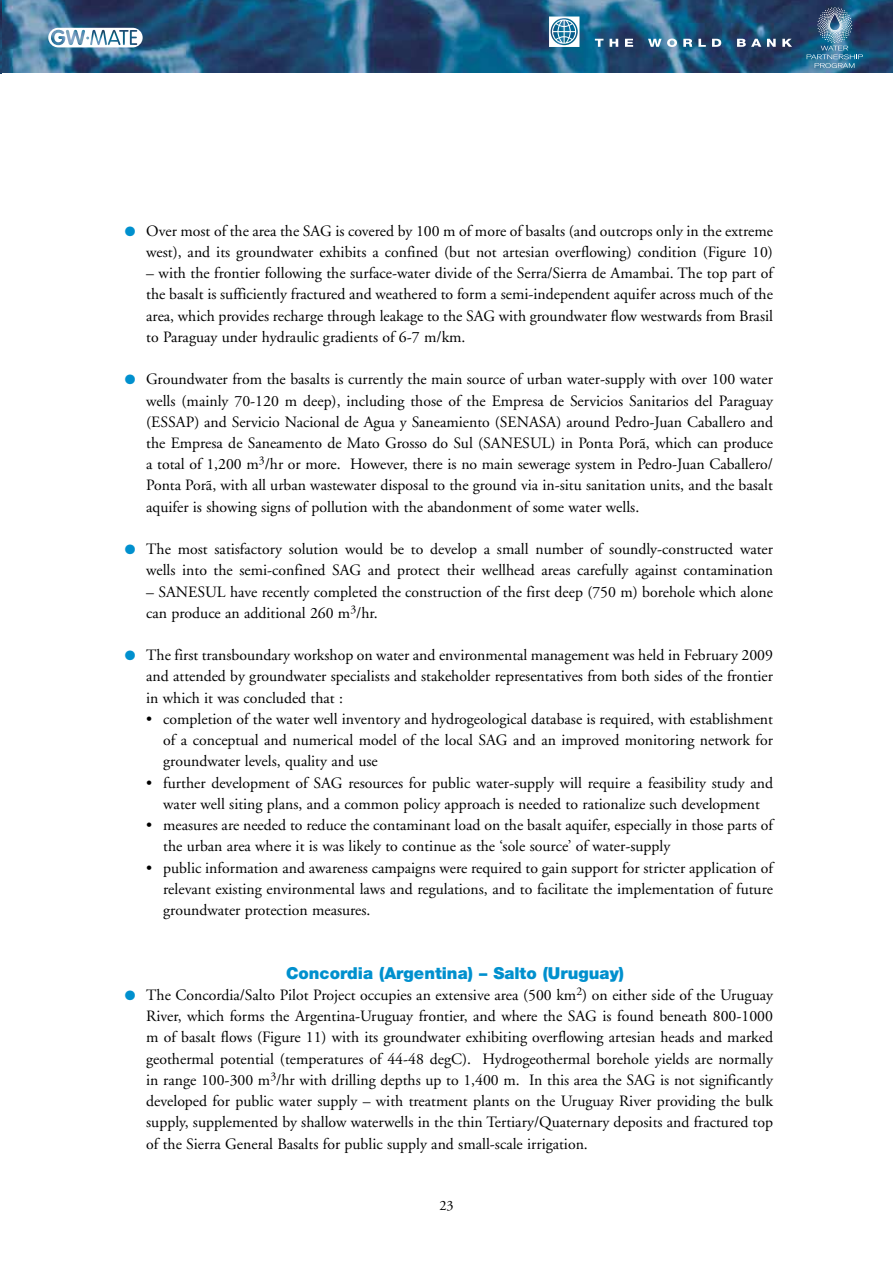
<style>
.page{position:relative;width:893px;height:1263px;background:#fff}
.page>*{position:absolute;margin:0;border:0;box-sizing:border-box;transform-origin:0 0}
.t1{font:900 16.5px "Helvetica Neue";color:#0090ce}
.t2{font:15.75px/21.3px "Adobe Garamond";color:#000;text-align:justify}
.t3{font:14.25px "Adobe Garamond";color:#000}
.s1{color:#0090ce}
</style>
<div class="page">
<img style="left:1px;top:0;width:892px;height:73px">
<svg style="left:549px;top:17px;width:30px;height:30px"></svg>
<svg style="left:595px;top:39px;width:8px;height:8px"></svg>
<svg style="left:610px;top:13px;width:96px;height:34px;background:#3a6d91"></svg>
<svg style="left:712px;top:35px;width:64px;height:12px"></svg>
<svg style="left:782px;top:35px;width:10px;height:12px"></svg>
<svg style="left:48px;top:28px;width:95px;height:19px"></svg>
<svg style="left:807px;top:7px;width:56px;height:61px;background:#437192"></svg>
<hr style="left:0;top:0;width:1px;height:73px;background:#0090ce">
<p class="t2" style="left:125px;top:220px;width:649px;text-align:right"><span class="s1">●</span> Over most of the area the SAG is covered by 100 m of more of basalts (and outcrops only in the extreme west), and its groundwater exhibits a confined (but not artesian overflowing) condition (Figure 10)</p>
<p class="t2" style="left:146px;top:263px;width:628px">– with the frontier following the surface-water divide of the Serra/Sierra de Amambai. The top part of the basalt is sufficiently fractured and weathered to form a semi-independent aquifer across much of the area, which provides recharge through leakage to the SAG with groundwater flow westwards from Brasil to Paraguay under hydraulic gradients of 6-7 m/km.</p>
<p class="t2" style="left:146px;top:369px;width:628px;text-indent:-21px"><span class="s1">●</span> Groundwater from the basalts is currently the main source of urban water-supply with over 100 water wells (mainly 70-120 m deep), including those of the Empresa de Servicios Sanitarios del Paraguay (ESSAP) and Servicio Nacional de Agua y Saneamiento (SENASA) around Pedro-Juan Caballero and the Empresa de Saneamento de Mato Grosso do Sul (SANESUL) in Ponta Porã, which can produce a total of 1,200 m<sup>3</sup>/hr or more. However, there is no main sewerage system in Pedro-Juan Caballero/ Ponta Porã, with all urban wastewater disposal to the ground via in-situ sanitation units, and the basalt aquifer is showing signs of pollution with the abandonment of some water wells.</p>
<p class="t2" style="left:125px;top:539px;width:650px;text-align:right"><span class="s1">●</span> The most satisfactory solution would be to develop a small number of soundly-constructed water wells into the semi-confined SAG and protect their wellhead areas carefully against contamination</p>
<p class="t2" style="left:146px;top:581px;width:628px">– SANESUL have recently completed the construction of the first deep (750 m) borehole which alone can produce an additional 260 m<sup>3</sup>/hr.</p>
<p class="t2" style="left:146px;top:645px;width:628px;text-indent:-21px"><span class="s1">●</span> The first transboundary workshop on water and environmental management was held in February 2009 and attended by groundwater specialists and stakeholder representatives from both sides of the frontier in which it was concluded that :</p>
<p class="t2" style="left:163px;top:709px;width:611px;text-indent:-17px">• completion of the water well inventory and hydrogeological database is required, with establishment of a conceptual and numerical model of the local SAG and an improved monitoring network for groundwater levels, quality and use</p>
<p class="t2" style="left:146px;top:772px;width:628px;text-align:center">• further development of SAG resources for public water-supply will require a feasibility study and water well siting plans, and a common policy approach is needed to rationalize such development</p>
<p class="t2" style="left:163px;top:815px;width:611px;text-indent:-17px">• measures are needed to reduce the contaminant load on the basalt aquifer, especially in those parts of the urban area where it is was likely to continue as the ‘sole source’ of water-supply</p>
<p class="t2" style="left:163px;top:857px;width:611px;text-indent:-17px">• public information and awareness campaigns were required to gain support for stricter application of relevant existing environmental laws and regulations, and to facilitate the implementation of future groundwater protection measures.</p>
<p class="t1" style="left:286px;top:963px;width:340px">Concordia (Argentina) – Salto (Uruguay)</p>
<p class="t2" style="left:146px;top:985px;width:628px;text-indent:-21px"><span class="s1">●</span> The Concordia/Salto Pilot Project occupies an extensive area (500 km<sup>2</sup>) on either side of the Uruguay River, which forms the Argentina-Uruguay frontier, and where the SAG is found beneath 800-1000 m of basalt flows (Figure 11) with its groundwater exhibiting overflowing artesian heads and marked geothermal potential (temperatures of 44-48 degC). Hydrogeothermal borehole yields are normally in range 100-300 m<sup>3</sup>/hr with drilling depths up to 1,400 m. In this area the SAG is not significantly developed for public water supply – with treatment plants on the Uruguay River providing the bulk supply, supplemented by shallow waterwells in the thin Tertiary/Quaternary deposits and fractured top of the Sierra General Basalts for public supply and small-scale irrigation.</p>
<p class="t3" style="left:439px;top:1197px;width:16px">23</p>
</div>
